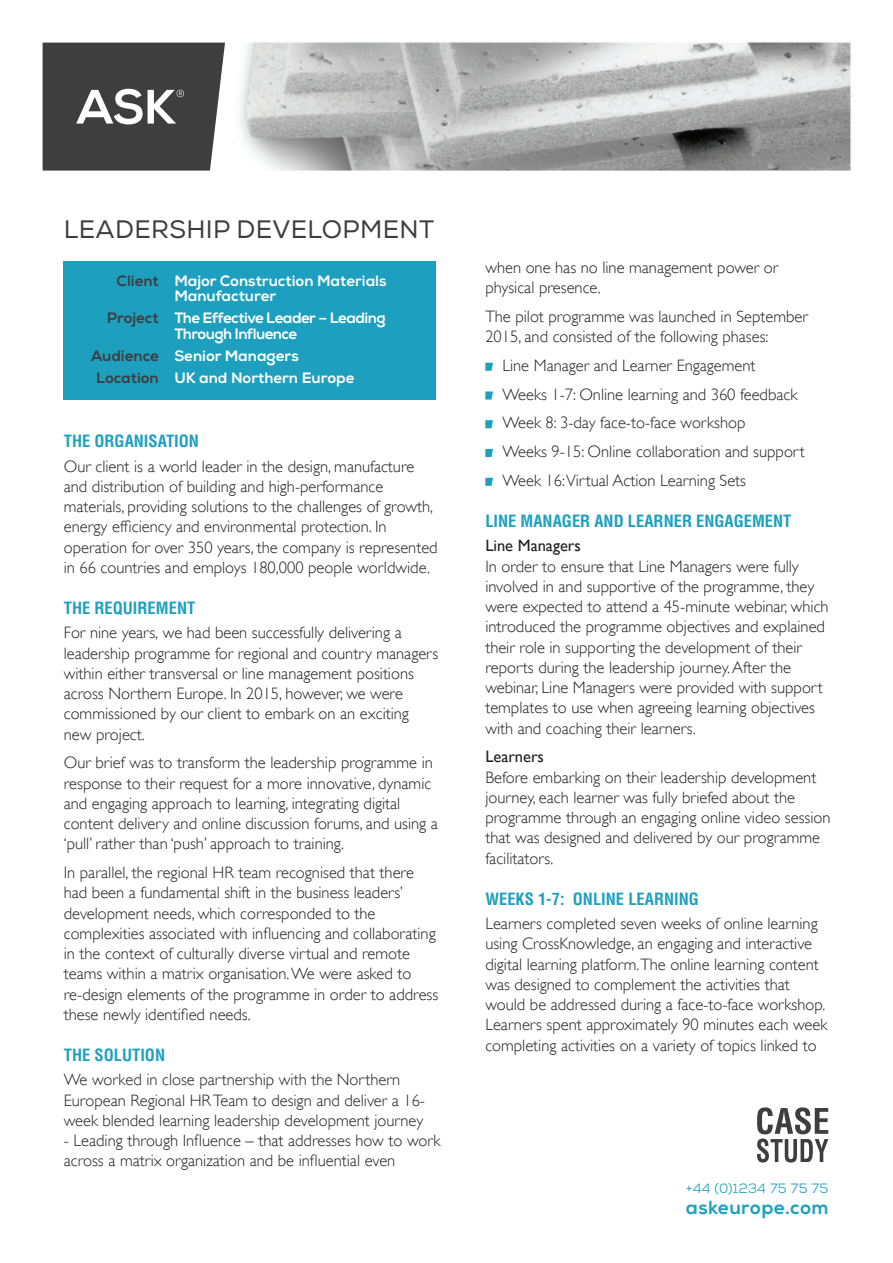
<style>
.page{position:relative;width:893px;height:1263px;background:#fff}
.page>*{position:absolute;margin:0;border:0;box-sizing:border-box;transform-origin:0 0}
.t1{font:24px "Nexa";letter-spacing:.015em;color:#3e3e3f}
.t2{font:18.9px "Nexa X Bold";letter-spacing:.02em;color:#1da0c0}
.t3{font:300 16.5px/20.2px "Gill Sans";color:#231f20}
.t4{font:700 condensed 16.5px "Helvetica";color:#1da0c0}
.t5{font:16.5px "Gill Sans";color:#231f20}
.t6{font:15px/15.8px "Nexa X Bold";color:#fff}
.t7{font:15px/15.8px "Nexa X Bold";letter-spacing:-.035em;color:#fff}
.t8{font:15px/22.2px "Nexa X Bold";color:#3e3e3f;text-align:center}
.t9{font:13.5px "Nexa";letter-spacing:.02em;color:#1da0c0}
</style>
<div class="page">
<svg style="left:757px;top:1107px;width:71px;height:55px"></svg>
<div style="left:64px;top:261px;width:372px;height:139px;background:#1da0c0"></div>
<img style="left:240px;top:44px;width:609px;height:125px">
<div style="left:149px;top:41px;width:703px;height:131px;border:2px solid #fff"></div>
<svg style="left:42px;top:41px;width:186px;height:131px;background:#59595a"></svg>
<svg style="left:485px;top:363px;width:8px;height:8px"></svg>
<svg style="left:485px;top:391px;width:8px;height:9px"></svg>
<svg style="left:485px;top:420px;width:8px;height:8px"></svg>
<svg style="left:485px;top:449px;width:8px;height:8px"></svg>
<svg style="left:485px;top:478px;width:8px;height:8px"></svg>
<h1 class="t1" style="left:64px;top:214px;width:372px">LEADERSHIP DEVELOPMENT</h1>
<p class="t6" style="left:174px;top:273px;width:214px">Major Construction Materials<br>Manufacturer</p>
<p class="t7" style="left:174px;top:311px;width:213px">The Effective Leader – Leading<br>Through Influence</p>
<p class="t6" style="left:174px;top:345px;width:182px;line-height:22.2px">Senior Managers<br>UK and Northern Europe</p>
<p class="t8" style="left:117px;top:269px;width:44px">Client</p>
<p class="t8" style="left:107px;top:307px;width:54px">Project</p>
<p class="t8" style="left:91px;top:345px;width:69px">Audience<br>Location</p>
<p class="t4" style="left:64px;top:431px;width:137px">THE ORGANISATION</p>
<p class="t3" style="left:64px;top:456px;width:375px">Our client is a world leader in the design, manufacture and distribution of building and high-performance materials, providing solutions to the challenges of growth, energy efficiency and environmental protection. In operation for over 350 years, the company is represented in 66 countries and employs 180,000 people worldwide.</p>
<p class="t4" style="left:64px;top:598px;width:133px">THE REQUIREMENT</p>
<p class="t3" style="left:64px;top:623px;width:376px">For nine years, we had been successfully delivering a leadership programme for regional and country managers within either transversal or line management positions across Northern Europe. In 2015, however, we were commissioned by our client to embark on an exciting new project.</p>
<p class="t3" style="left:64px;top:753px;width:376px">Our brief was to transform the leadership programme in response to their request for a more innovative, dynamic and engaging approach to learning, integrating digital content delivery and online discussion forums, and using a ‘pull’ rather than ‘push’ approach to training.</p>
<p class="t3" style="left:64px;top:862px;width:376px">In parallel, the regional HR team recognised that there had been a fundamental shift in the business leaders’ development needs, which corresponded to the complexities associated with influencing and collaborating in the context of culturally diverse virtual and remote teams within a matrix organisation. We were asked to re-design elements of the programme in order to address these newly identified needs.</p>
<p class="t4" style="left:64px;top:1045px;width:103px">THE SOLUTION</p>
<p class="t3" style="left:64px;top:1070px;width:363px">We worked in close partnership with the Northern<br>European Regional HR Team to design and deliver a 16- week blended learning leadership development journey</p>
<p class="t3" style="left:64px;top:1130px;width:378px">- Leading through Influence – that addresses how to work across a matrix organization and be influential even</p>
<p class="t3" style="left:485px;top:257px;width:294px">when one has no line management power or physical presence.</p>
<p class="t3" style="left:485px;top:306px;width:324px">The pilot programme was launched in September<br>2015, and consisted of the following phases:</p>
<p class="t3" style="left:502px;top:351px;width:304px;line-height:28.8px">Line Manager and Learner Engagement<br>Weeks 1-7: Online learning and 360 feedback Week 8: 3-day face-to-face workshop<br>Weeks 9-15: Online collaboration and support Week 16:Virtual Action Learning Sets</p>
<p class="t4" style="left:485px;top:511px;width:308px">LINE MANAGER AND LEARNER ENGAGEMENT</p>
<p class="t5" style="left:485px;top:536px;width:97px">Line Managers</p>
<p class="t3" style="left:485px;top:556px;width:345px">In order to ensure that Line Managers were fully involved in and supportive of the programme, they were expected to attend a 45-minute webinar, which introduced the programme objectives and explained their role in supporting the development of their reports during the leadership journey. After the webinar, Line Managers were provided with support templates to use when agreeing learning objectives with and coaching their learners.</p>
<p class="t5" style="left:485px;top:747px;width:60px">Learners</p>
<p class="t3" style="left:485px;top:767px;width:347px">Before embarking on their leadership development journey, each learner was fully briefed about the programme through an engaging online video session that was designed and delivered by our programme facilitators.</p>
<p class="t4" style="left:485px;top:888px;width:215px">WEEKS 1-7: ONLINE LEARNING</p>
<p class="t3" style="left:485px;top:913px;width:344px">Learners completed seven weeks of online learning using CrossKnowledge, an engaging and interactive digital learning platform.The online learning content was designed to complement the activities that would be addressed during a face-to-face workshop.<br>Learners spent approximately 90 minutes each week completing activities on a variety of topics linked to</p>
<p class="t9" style="left:686px;top:1180px;width:144px">+44 (0)1234 75 75 75</p>
<p class="t2" style="left:686px;top:1196px;width:144px">askeurope.com</p>
</div>
